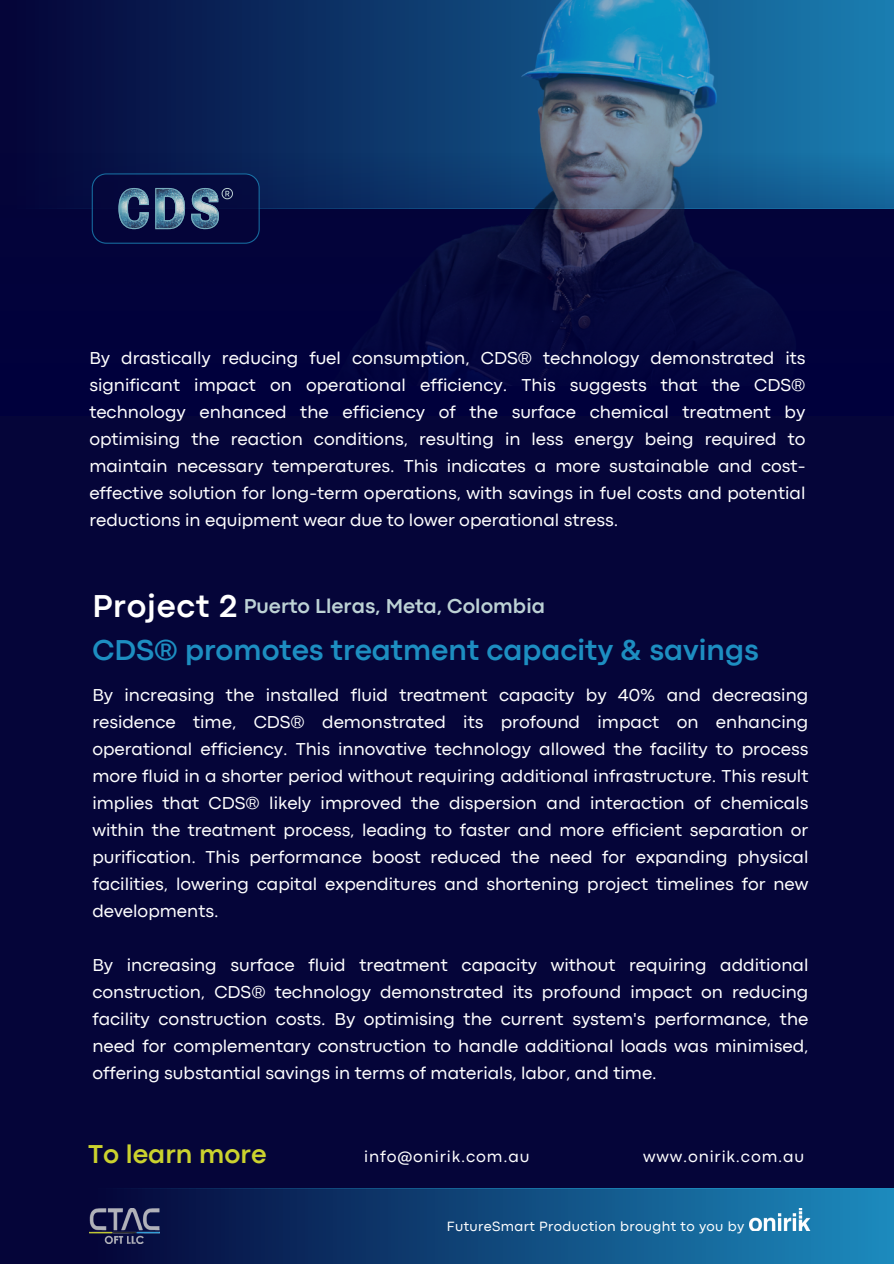
<style>
.page{position:relative;width:894px;height:1264px;background:#fff}
.page>*{position:absolute;margin:0;border:0;box-sizing:border-box;transform-origin:0 0}
.t1{font:700 33px "Codec Pro";letter-spacing:.025em;color:#fff}
.t2{font:700 30px "Codec Pro";color:#1d8ec1}
.t3{font:700 27px "Codec Pro";color:#cbd22e}
.t4{font:700 21px "Codec Pro";color:#bdd2d5}
.t5{font:18px/27px "Codec Pro";color:#fff;text-align:justify}
.t6{font:16.5px "Codec Pro";letter-spacing:.05em;color:#fff}
.t7{font:13.95px "Codec Pro";letter-spacing:.03em;color:#fff}
</style>
<div class="page">
<div style="left:0;top:0;width:893px;height:1263px;background:#050539"></div>
<img style="left:92px;top:0;width:801px;height:118px">
<div style="left:0;top:1188px;width:893px;height:75px;background:linear-gradient(to right,#02002c,#1d8abc)"></div>
<img style="left:89px;top:1208px;width:70px;height:35px">
<img style="left:749px;top:1208px;width:61px;height:22px">
<svg style="left:66px;top:118px;width:827px;height:268px"></svg>
<svg style="left:92px;top:173px;width:168px;height:71px"></svg>
<h1 class="t5" style="left:89px;top:345px;width:717px">By drastically reducing fuel consumption, CDS® technology demonstrated its significant impact on operational efficiency. This suggests that the CDS® technology enhanced the efficiency of the surface chemical treatment by optimising the reaction conditions, resulting in less energy being required to maintain necessary temperatures. This indicates a more sustainable and cost&shy;effective solution for long-term operations, with savings in fuel costs and potential reductions in equipment wear due to lower operational stress.</h1>
<p class="t1" style="left:92px;top:594px;width:146px">Project 2</p>
<h2 class="t4" style="left:244px;top:598px;width:302px">Puerto Lleras, Meta, Colombia</h2>
<h3 class="t2" style="left:92px;top:639px;width:667px">CDS® promotes treatment capacity &amp; savings</h3>
<h1 class="t5" style="left:92px;top:682px;width:717px">By increasing the installed fluid treatment capacity by 40% and decreasing residence time, CDS® demonstrated its profound impact on enhancing operational efficiency. This innovative technology allowed the facility to process more fluid in a shorter period without requiring additional infrastructure. This result implies that CDS® likely improved the dispersion and interaction of chemicals within the treatment process, leading to faster and more efficient separation or purification. This performance boost reduced the need for expanding physical facilities, lowering capital expenditures and shortening project timelines for new developments.</h1>
<h4 class="t5" style="left:92px;top:952px;width:717px">By increasing surface fluid treatment capacity without requiring additional construction, CDS® technology demonstrated its profound impact on reducing facility construction costs. By optimising the current system's performance, the need for complementary construction to handle additional loads was minimised, offering substantial savings in terms of materials, labor, and time.</h4>
<p class="t3" style="left:88px;top:1144px;width:180px">To learn more</p>
<p class="t6" style="left:364px;top:1150px;width:167px">info@onirik.com.au</p>
<p class="t6" style="left:642px;top:1150px;width:163px">www.onirik.com.au</p>
<p class="t7" style="left:446px;top:1220px;width:299px">FutureSmart Production brought to you by</p>
</div>
